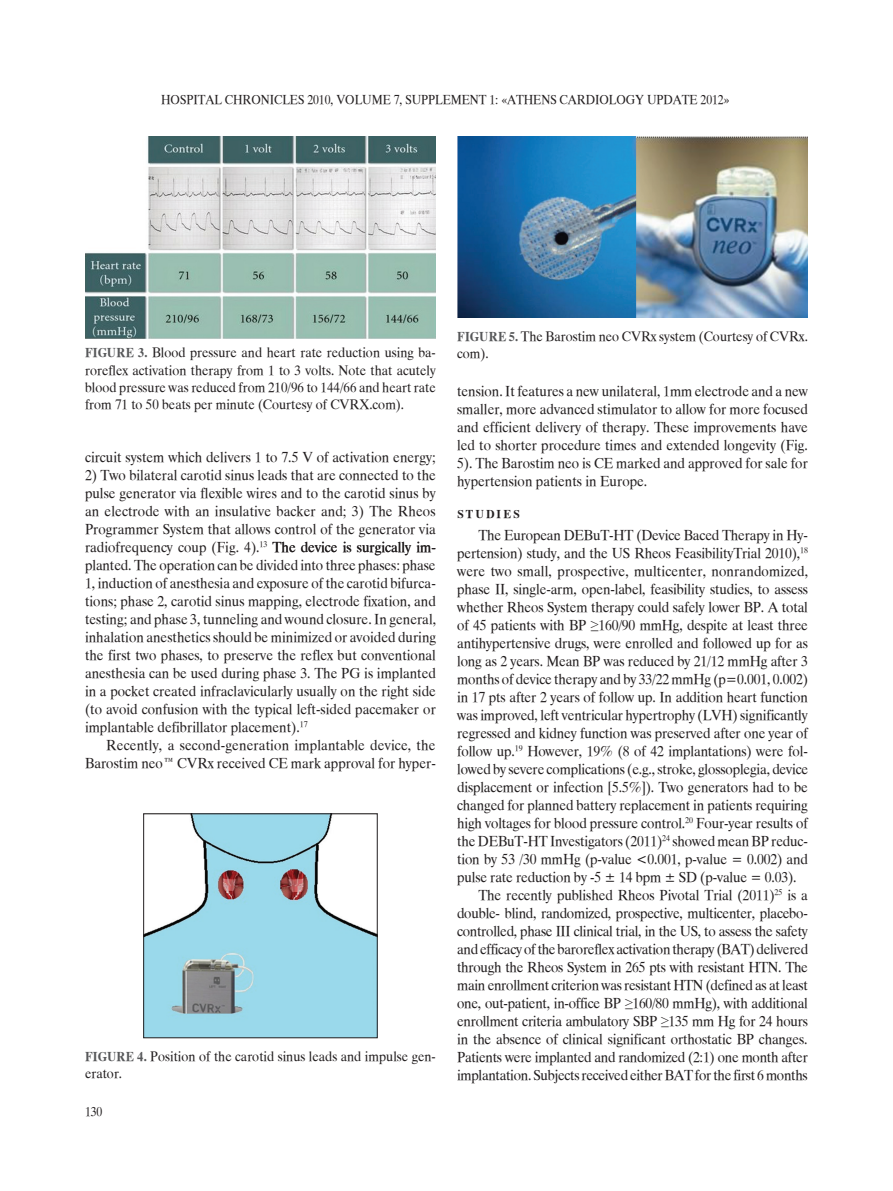
<style>
.page{position:relative;width:893px;height:1191px;background:#fff}
.page>*{position:absolute;margin:0;border:0;box-sizing:border-box;transform-origin:0 0}
._5-keimeno{font:15px/18px "UB Times";color:#231f20;text-align:justify;scale:.95 1}
.LEZANDA{font:14.25px/17.1px "UB Times";color:#231f20;scale:.95 1}
.deltos{font:13.5px "UB Times";color:#231f20;scale:.9 1}
.TITLOS_KEIMENOY{font:12px "UB Times Bold";letter-spacing:.175em;color:#231f20}
.s1{font-family:"UB Times Bold";font-size:13.5px;color:#57585a}
.s2{font-family:"Times New Roman"}
</style>
<div class="page">
<img style="left:145px;top:815px;width:231px;height:221px">
<div style="left:143px;top:813px;width:235px;height:225px;border:1px solid #231f20"></div>
<img style="left:85px;top:136px;width:350px;height:202px">
<img style="left:457px;top:136px;width:351px;height:181px">
<p class="deltos" style="left:161px;top:92px;width:633px">HOSPITAL CHRONICLES 2010, VOLUME 7, SUPPLEMENT 1: «ATHENS CARDIOLOGY UPDATE 2012»</p>
<p class="LEZANDA" style="left:85px;top:344px;width:371px;text-align:justify"><span class="s1">FIGURE 3.</span> Blood pressure and heart rate reduction using ba&shy;roreflex activation therapy from 1 to 3 volts. Note that acutely blood pressure was reduced from 210/96 to 144/66 and heart rate from 71 to 50 beats per minute (Courtesy of CVRX.com).</p>
<p class="_5-keimeno" style="left:85px;top:449px;width:371px">circuit system which delivers 1 to 7.5 V of activation energy;</p>
<p class="_5-keimeno" style="left:85px;top:467px;width:371px">2) Two bilateral carotid sinus leads that are connected to the pulse generator via flexible wires and to the carotid sinus by an electrode with an insulative backer and; 3) The Rheos Programmer System that allows control of the generator via radiofrequency coup (Fig. 4).<sup>13</sup> The device is surgically im&shy;planted. The operation can be divided into three phases: phase 1, induction of anesthesia and exposure of the carotid bifurca&shy;tions; phase 2, carotid sinus mapping, electrode fixation, and testing; and phase 3, tunneling and wound closure. In general, inhalation anesthetics should be minimized or avoided during the first two phases, to preserve the reflex but conventional anesthesia can be used during phase 3. The PG is implanted in a pocket created infraclavicularly usually on the right side (to avoid confusion with the typical left-sided pacemaker or implantable defibrillator placement).<sup>17</sup></p>
<p class="_5-keimeno" style="left:85px;top:737px;width:371px;text-align:right">Recently, a second-generation implantable device, the<br>Barostim neo™ CVRx received CE mark approval for hyper-</p>
<p class="LEZANDA" style="left:85px;top:1048px;width:371px"><span class="s1">FIGURE 4.</span> Position of the carotid sinus leads and impulse gen&shy;erator.</p>
<p class="deltos" style="left:85px;top:1104px;width:21px">130</p>
<p class="LEZANDA" style="left:457px;top:328px;width:371px"><span class="s1">FIGURE 5.</span> The Barostim neo CVRx system (Courtesy of CVRx. com).</p>
<p class="_5-keimeno" style="left:457px;top:383px;width:371px">tension. It features a new unilateral, 1mm electrode and a new smaller, more advanced stimulator to allow for more focused and efficient delivery of therapy. These improvements have led to shorter procedure times and extended longevity (Fig.<br>5). The Barostim neo is CE marked and approved for sale for hypertension patients in Europe.</p>
<p class="TITLOS_KEIMENOY" style="left:457px;top:507px;width:64px">STUDIES</p>
<p class="_5-keimeno" style="left:457px;top:526px;width:371px;text-indent:21px">The European DEBuT-HT (Device Baced Therapy in Hy&shy;pertension) study, and the US Rheos FeasibilityTrial 2010),<sup>18 </sup>were two small, prospective, multicenter, nonrandomized, phase II, single-arm, open-label, feasibility studies, to assess whether Rheos System therapy could safely lower BP. A total of 45 patients with BP <span class="s2">≥</span>160/90 mmHg, despite at least three antihypertensive drugs, were enrolled and followed up for as long as 2 years. Mean BP was reduced by 21/12 mmHg after 3 months of device therapy and by 33/22 mmHg (p=0.001, 0.002) in 17 pts after 2 years of follow up. In addition heart function was improved, left ventricular hypertrophy (LVH) significantly regressed and kidney function was preserved after one year of follow up.<sup>19</sup> However, 19% (8 of 42 implantations) were fol&shy;lowed by severe complications (e.g., stroke, glossoplegia, device displacement or infection [5.5%]). Two generators had to be changed for planned battery replacement in patients requiring high voltages for blood pressure control.<sup>20</sup> Four-year results of the DEBuT-HT Investigators (2011)<sup>24</sup> showed mean BP reduc&shy;tion by 53 /30 mmHg (p-value &lt;0.001, p-value = 0.002) and pulse rate reduction by -5 ± 14 bpm ± SD (p-value = 0.03).</p>
<p class="_5-keimeno" style="left:457px;top:886px;width:371px;text-indent:21px">The recently published Rheos Pivotal Trial (2011)<sup>25</sup> is a double- blind, randomized, prospective, multicenter, placebo&shy;controlled, phase III clinical trial, in the US, to assess the safety and efficacy of the baroreflex activation therapy (BAT) delivered through the Rheos System in 265 pts with resistant HTN. The main enrollment criterion was resistant HTN (defined as at least one, out-patient, in-office BP <span class="s2">≥</span>160/80 mmHg), with additional enrollment criteria ambulatory SBP <span class="s2">≥</span>135 mm Hg for 24 hours in the absence of clinical significant orthostatic BP changes.<br>Patients were implanted and randomized (2:1) one month after implantation. Subjects received either BAT for the first 6 months</p>
</div>
